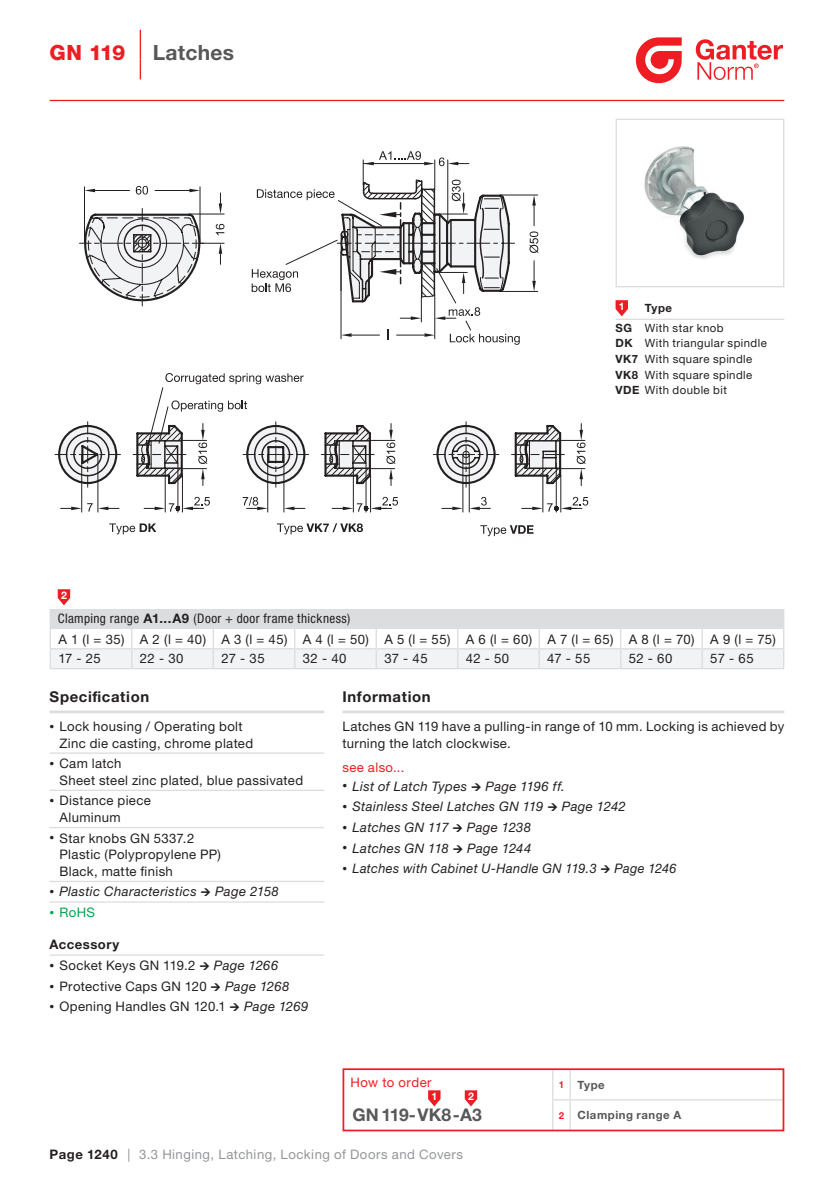
<style>
.page{position:relative;width:834px;height:1181px;background:#fff}
.page>*{position:absolute;margin:0;border:0;box-sizing:border-box;transform-origin:0 0}
.t1{font:700 21px "Helvetica Neue LTW1 G";letter-spacing:.015em;color:#57585a}
.t2{font:800 21px "Helvetica Neue LT Pro";color:#ee1d23}
.t3{font:700 17.5px "Helvetica Neue LTW1 G";letter-spacing:.005em;color:#57585a}
.t4{font:700 14.88px "Helvetica Neue LTW1 G";letter-spacing:.04em;color:#231f20}
.t5{font:13.12px/16.6px "Helvetica Neue LTW1 G";letter-spacing:.025em;color:#231f20}
.t6{font:italic 13.12px "Helvetica Neue LTW1 G";letter-spacing:.03em;color:#231f20}
.t7{font:13.12px "Helvetica Neue LTW1 G";letter-spacing:.04em;color:#939598}
.t8{font:condensed 13.12px "Helvetica Neue LT Pro";letter-spacing:.03em;color:#231f20}
.t9{font:13.12px "Helvetica Neue LTW1 G";letter-spacing:.03em;color:#ee1d23}
.t10{font:700 13.12px "Helvetica Neue LTW1 G";letter-spacing:.035em;color:#231f20}
.t11{font:13.12px "Helvetica Neue LTW1 G";color:#00a54f}
.t12{font:11.38px/15.6px "Helvetica Neue LTW1 G";letter-spacing:.035em;color:#231f20}
.t13{font:700 11.38px "Helvetica Neue LTW1 G";letter-spacing:.045em;color:#57585a}
.t14{font:700 10.5px "Helvetica Neue LTW1 G";color:#fff}
.s1{font-weight:700}
.s2{font-family:"Helvetica Neue LTW1 G";font-weight:700;font-stretch:normal}
.s3{font-size:9.62px}
.s4{font-style:italic}
.s5{font-size:9.62px;color:#ee1d23}
.s6{font-weight:700;color:#231f20}
</style>
<div class="page">
<hr style="left:50px;top:100px;width:734px;height:1px;background:#ee1d23">
<svg style="left:635px;top:37px;width:46px;height:46px"></svg>
<svg style="left:695px;top:39px;width:87px;height:41px"></svg>
<hr style="left:283px;top:454px;width:1px;height:58px;background:#231f20">
<hr style="left:267px;top:454px;width:1px;height:58px;background:#231f20">
<svg style="left:284px;top:506px;width:21px;height:4px"></svg>
<hr style="left:177px;top:463px;width:1px;height:49px;background:#231f20">
<hr style="left:182px;top:476px;width:1px;height:36px;background:#231f20">
<hr style="left:165px;top:468px;width:1px;height:44px;background:#231f20">
<hr style="left:97px;top:454px;width:1px;height:58px;background:#231f20">
<hr style="left:81px;top:454px;width:1px;height:58px;background:#231f20">
<svg style="left:61px;top:503px;width:58px;height:8px"></svg>
<svg style="left:563px;top:423px;width:22px;height:62px"></svg>
<svg style="left:441px;top:506px;width:21px;height:4px"></svg>
<hr style="left:462px;top:454px;width:1px;height:58px;background:#231f20">
<hr style="left:469px;top:454px;width:1px;height:58px;background:#231f20">
<svg style="left:469px;top:497px;width:21px;height:13px"></svg>
<hr style="left:365px;top:463px;width:1px;height:49px;background:#231f20">
<hr style="left:370px;top:476px;width:1px;height:36px;background:#231f20">
<hr style="left:353px;top:468px;width:1px;height:44px;background:#231f20">
<hr style="left:555px;top:463px;width:1px;height:49px;background:#231f20">
<hr style="left:560px;top:476px;width:1px;height:36px;background:#231f20">
<hr style="left:542px;top:458px;width:1px;height:54px;background:#231f20">
<svg style="left:243px;top:497px;width:25px;height:13px"></svg>
<svg style="left:521px;top:497px;width:67px;height:15px"></svg>
<svg style="left:332px;top:497px;width:66px;height:15px"></svg>
<svg style="left:144px;top:497px;width:66px;height:15px"></svg>
<svg style="left:65px;top:186px;width:496px;height:291px"></svg>
<svg style="left:133px;top:185px;width:427px;height:299px"></svg>
<svg style="left:109px;top:523px;width:47px;height:11px"></svg>
<svg style="left:277px;top:523px;width:86px;height:11px"></svg>
<svg style="left:480px;top:525px;width:53px;height:11px"></svg>
<svg style="left:449px;top:334px;width:70px;height:11px"></svg>
<svg style="left:251px;top:151px;width:263px;height:171px"></svg>
<svg style="left:133px;top:373px;width:175px;height:114px"></svg>
<hr style="left:50px;top:668px;width:82px;height:1px;background:#dcdddf">
<hr style="left:132px;top:668px;width:81px;height:1px;background:#dcdddf">
<hr style="left:213px;top:668px;width:82px;height:1px;background:#dcdddf">
<hr style="left:295px;top:668px;width:81px;height:1px;background:#dcdddf">
<hr style="left:376px;top:668px;width:81px;height:1px;background:#dcdddf">
<hr style="left:457px;top:668px;width:82px;height:1px;background:#dcdddf">
<hr style="left:539px;top:668px;width:81px;height:1px;background:#dcdddf">
<hr style="left:620px;top:668px;width:82px;height:1px;background:#dcdddf">
<hr style="left:702px;top:668px;width:82px;height:1px;background:#dcdddf">
<svg style="left:50px;top:589px;width:734px;height:79px"></svg>
<hr style="left:342px;top:710px;width:442px;height:3px;background:#dcdddf">
<hr style="left:140px;top:30px;width:1px;height:30px;background:#ee1d23">
<svg style="left:140px;top:60px;width:1px;height:19px"></svg>
<svg style="left:552px;top:1071px;width:18px;height:57px"></svg>
<hr style="left:570px;top:1099px;width:212px;height:1px;background:#dcdddf">
<div style="left:342px;top:1068px;width:442px;height:63px;border:2px solid #ee1d23"></div>
<svg style="left:428px;top:1090px;width:12px;height:16px"></svg>
<svg style="left:464px;top:1090px;width:13px;height:16px"></svg>
<hr style="left:615px;top:319px;width:30px;height:1px;background:#dcdddf">
<hr style="left:645px;top:319px;width:139px;height:1px;background:#dcdddf">
<svg style="left:615px;top:300px;width:13px;height:16px"></svg>
<img style="left:644px;top:146px;width:100px;height:113px">
<div style="left:615px;top:119px;width:169px;height:168px;border:1px solid #dcdddf"></div>
<hr style="left:50px;top:710px;width:274px;height:3px;background:#dcdddf">
<hr style="left:50px;top:954px;width:274px;height:1px;background:#dcdddf">
<hr style="left:50px;top:752px;width:274px;height:2px;background:#dcdddf">
<hr style="left:50px;top:789px;width:274px;height:2px;background:#dcdddf">
<hr style="left:50px;top:827px;width:274px;height:1px;background:#dcdddf">
<hr style="left:50px;top:881px;width:274px;height:1px;background:#dcdddf">
<hr style="left:50px;top:901px;width:274px;height:1px;background:#dcdddf">
<h1 class="t2" style="left:50px;top:40px;width:77px">GN 119</h1>
<h1 class="t1" style="left:153px;top:39px;width:83px">Latches</h1>
<p class="t14" style="left:618px;top:300px;width:7px">1</p>
<p class="t12" style="left:615px;top:298px;width:109px;line-height:19.4px;text-indent:29px"><span class="s1">Type<br>SG</span> With star knob</p>
<p class="t12" style="left:615px;top:335px;width:153px"><span class="s1">DK</span> With triangular spindle<br><span class="s1">VK7</span> With square spindle<br><span class="s1">VK8</span> With square spindle<br><span class="s1">VDE</span> With double bit</p>
<p class="t14" style="left:61px;top:589px;width:7px">2</p>
<p class="t8" style="left:58px;top:611px;width:294px">Clamping range <span class="s2">A1...A9</span> (Door + door frame thickness)</p>
<p class="t5" style="left:58px;top:629px;width:719px;line-height:19.8px">A 1 (l = 35) A 2 (l = 40) A 3 (l = 45) A 4 (l = 50) A 5 (l = 55) A 6 (l = 60) A 7 (l = 65) A 8 (l = 70) A 9 (l = 75)<br>17 - 25</p>
<p class="t5" style="left:140px;top:650px;width:45px">22 - 30</p>
<p class="t5" style="left:221px;top:650px;width:45px">27 - 35</p>
<p class="t5" style="left:303px;top:650px;width:45px">32 - 40</p>
<p class="t5" style="left:384px;top:650px;width:45px">37 - 45</p>
<p class="t5" style="left:465px;top:650px;width:45px">42 - 50</p>
<p class="t5" style="left:547px;top:650px;width:44px">47 - 55</p>
<p class="t5" style="left:628px;top:650px;width:45px">52 - 60</p>
<p class="t5" style="left:710px;top:650px;width:45px">57 - 65</p>
<p class="t4" style="left:50px;top:687px;width:101px">Specification</p>
<p class="t5" style="left:60px;top:718px;width:195px;text-indent:-10px"><span class="s3">•</span> Lock housing / Operating bolt<br>Zinc die casting, chrome plated</p>
<p class="t5" style="left:60px;top:755px;width:245px;text-indent:-10px"><span class="s3">•</span> Cam latch<br>Sheet steel zinc plated, blue passivated</p>
<p class="t5" style="left:60px;top:792px;width:93px;text-indent:-10px"><span class="s3">•</span> Distance piece<br>Aluminum</p>
<p class="t5" style="left:60px;top:829px;width:163px;text-indent:-10px"><span class="s3">•</span> Star knobs GN 5337.2<br>Plastic (Polypropylene PP)<br>Black, matte finish</p>
<p class="t6" style="left:50px;top:883px;width:231px"><span class="s3">•</span> Plastic Characteristics → Page 2158</p>
<p class="t11" style="left:50px;top:904px;width:47px"><span class="s3">•</span> RoHS</p>
<p class="t10" style="left:50px;top:936px;width:71px">Accessory</p>
<p class="t5" style="left:50px;top:957px;width:230px"><span class="s3">•</span> Socket Keys GN 119.2 <span class="s4">→ Page 1266</span></p>
<p class="t5" style="left:50px;top:977px;width:241px"><span class="s3">•</span> Protective Caps GN 120 <span class="s4">→ Page 1268</span></p>
<p class="t5" style="left:50px;top:998px;width:260px"><span class="s3">•</span> Opening Handles GN 120.1 <span class="s4">→ Page 1269</span></p>
<p class="t4" style="left:342px;top:687px;width:90px">Information</p>
<p class="t5" style="left:342px;top:717px;width:443px;line-height:17.5px">Latches GN 119 have a pulling-in range of 10 mm. Locking is achieved by turning the latch clockwise.</p>
<p class="t9" style="left:342px;top:759px;width:63px">see also...</p>
<p class="t6" style="left:342px;top:778px;width:224px"><span class="s3">•</span> List of Latch Types → Page 1196 ff.</p>
<p class="t6" style="left:342px;top:798px;width:285px"><span class="s3">•</span> Stainless Steel Latches GN 119 → Page 1242</p>
<p class="t6" style="left:342px;top:819px;width:190px"><span class="s3">•</span> Latches GN 117 → Page 1238</p>
<p class="t6" style="left:342px;top:839px;width:190px"><span class="s3">•</span> Latches GN 118 → Page 1244</p>
<p class="t6" style="left:342px;top:860px;width:335px"><span class="s3">•</span> Latches with Cabinet U-Handle GN 119.3 → Page 1246</p>
<p class="t9" style="left:350px;top:1074px;width:83px">How to order</p>
<p class="t14" style="left:431px;top:1090px;width:7px">1</p>
<p class="t14" style="left:468px;top:1090px;width:7px">2</p>
<h2 class="t3" style="left:352px;top:1104px;width:131px">GN 119-VK8-A3</h2>
<p class="t13" style="left:558px;top:1078px;width:47px"><span class="s5">1</span> Type</p>
<p class="t13" style="left:558px;top:1107px;width:124px"><span class="s5">2</span> Clamping range A</p>
<p class="t7" style="left:50px;top:1146px;width:415px"><span class="s6">Page 1240</span> | 3.3 Hinging, Latching, Locking of Doors and Covers</p>
</div>
